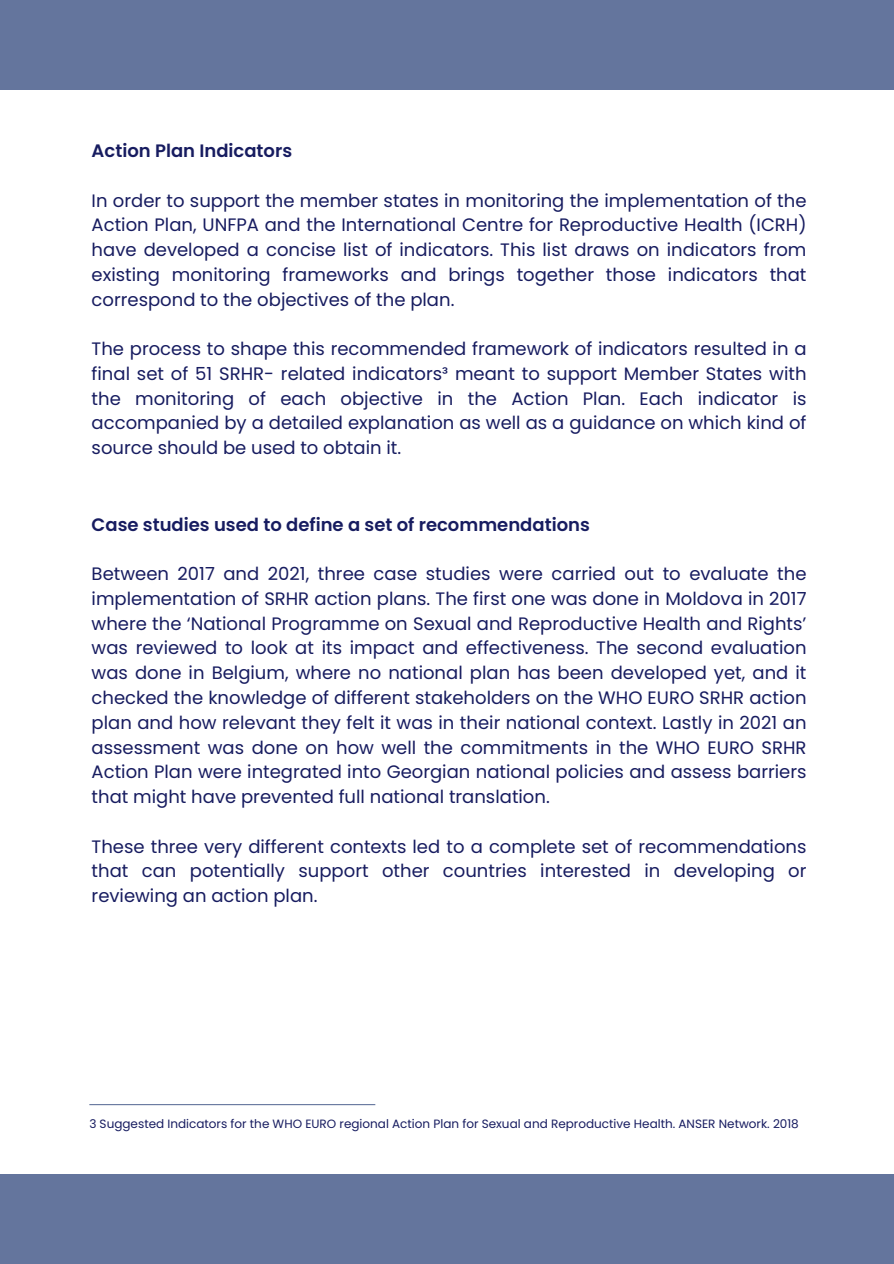
<style>
.page{position:relative;width:894px;height:1264px;background:#fff}
.page>*{position:absolute;margin:0;border:0;box-sizing:border-box;transform-origin:0 0}
.t1{font:18px/24.8px "Poppins";color:#171c60;text-align:justify}
.t2{font:600 18px "Poppins";color:#171c60}
.t3{font:12px "Poppins";color:#171c60}
</style>
<div class="page">
<div style="left:0;top:0;width:893px;height:89px;background:#64759d"></div>
<div style="left:0;top:1174px;width:893px;height:89px;background:#64759d"></div>
<hr style="left:89px;top:1104px;width:286px;height:1px;background:#64759d">
<p class="t2" style="left:92px;top:138px;width:202px">Action Plan Indicators</p>
<p class="t1" style="left:92px;top:188px;width:716px">In order to support the member states in monitoring the implementation of the Action Plan, UNFPA and the International Centre for Reproductive Health (ICRH) have developed a concise list of indicators. This list draws on indicators from existing monitoring frameworks and brings together those indicators that correspond to the objectives of the plan.</p>
<p class="t1" style="left:92px;top:336px;width:716px">The process to shape this recommended framework of indicators resulted in a final set of 51 SRHR- related indicators³ meant to support Member States with the monitoring of each objective in the Action Plan. Each indicator is accompanied by a detailed explanation as well as a guidance on which kind of source should be used to obtain it.</p>
<p class="t2" style="left:92px;top:512px;width:499px">Case studies used to define a set of recommendations</p>
<p class="t1" style="left:92px;top:561px;width:716px">Between 2017 and 2021, three case studies were carried out to evaluate the implementation of SRHR action plans. The first one was done in Moldova in 2017 where the ‘National Programme on Sexual and Reproductive Health and Rights’ was reviewed to look at its impact and effectiveness. The second evaluation was done in Belgium, where no national plan has been developed yet, and it checked the knowledge of different stakeholders on the WHO EURO SRHR action plan and how relevant they felt it was in their national context. Lastly in 2021 an assessment was done on how well the commitments in the WHO EURO SRHR Action Plan were integrated into Georgian national policies and assess barriers that might have prevented full national translation.</p>
<p class="t1" style="left:92px;top:833px;width:716px">These three very different contexts led to a complete set of recommendations that can potentially support other countries interested in developing or reviewing an action plan.</p>
<p class="t3" style="left:89px;top:1115px;width:710px">3 Suggested Indicators for the WHO EURO regional Action Plan for Sexual and Reproductive Health. ANSER Network. 2018</p>
</div>
